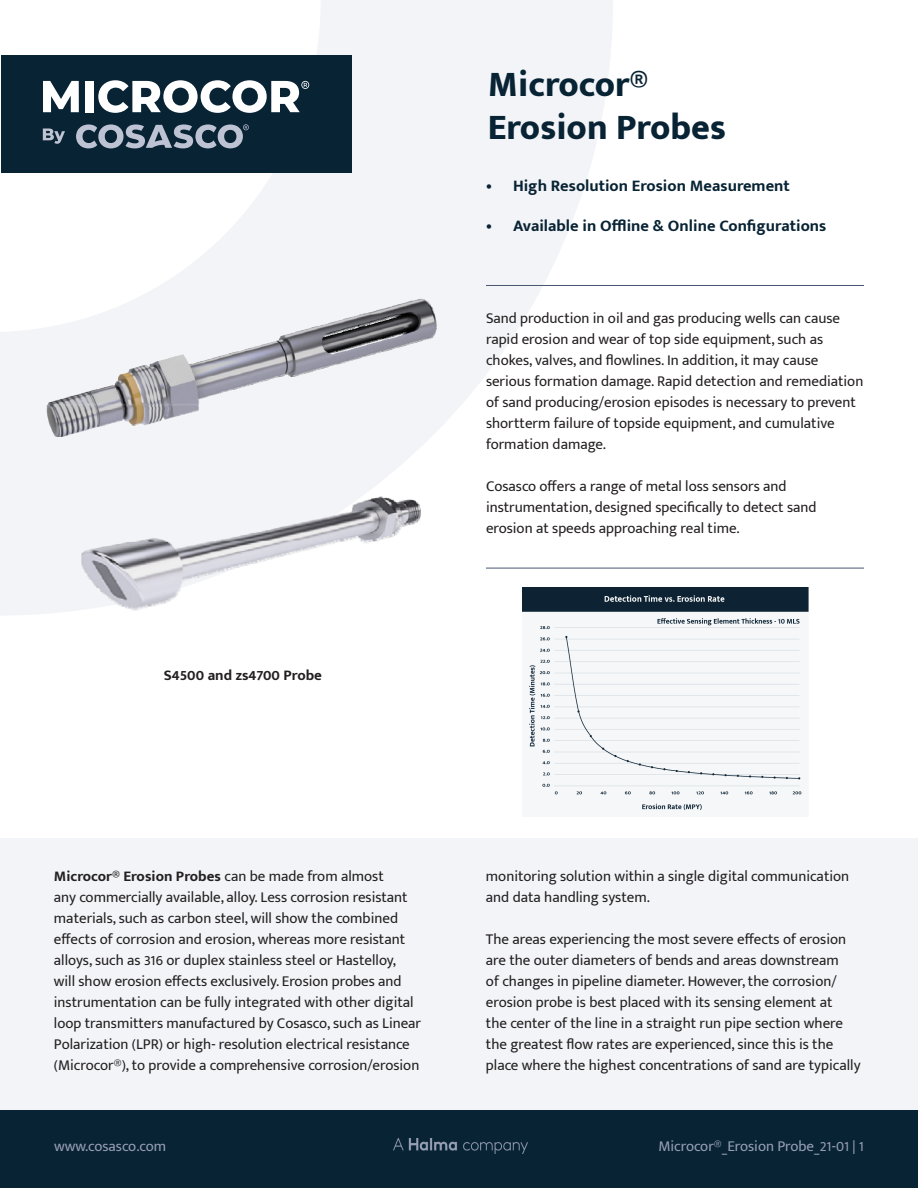
<style>
.page{position:relative;width:918px;height:1188px;background:#fff}
.page>*{position:absolute;margin:0;border:0;box-sizing:border-box;transform-origin:0 0}
.t1{font:800 36px "Mukta Mahee";color:#082334}
.t2{font:700 16.5px "Mukta Mahee";color:#082334}
.t3{font:15px/21px "Mukta Mahee";color:#231f20}
.t4{font:15px "Mukta Mahee";color:#969eb3}
.t5{font:700 15px "Mukta Mahee";color:#231f20}
.s1{font-weight:700}
</style>
<div class="page">
<svg style="left:0;top:0;width:613px;height:615px;fill:#f2f4f7"></svg>
<div style="left:0;top:1108px;width:918px;height:80px;background:#082334"></div>
<img style="left:394px;top:1138px;width:133px;height:16px">
<div style="left:0;top:838px;width:918px;height:271px;background:#f2f4f7"></div>
<img style="left:23px;top:288px;width:457px;height:148px">
<img style="left:68px;top:474px;width:379px;height:141px">
<hr style="left:486px;top:568px;width:378px;height:1px;background:#4b5773">
<hr style="left:486px;top:285px;width:378px;height:1px;background:#4b5773">
<div style="left:1px;top:55px;width:350px;height:118px;background:#082334"></div>
<svg style="left:43px;top:81px;width:36px;height:31px"></svg>
<div style="left:85px;top:81px;width:9px;height:31px;background:#fff"></div>
<svg style="left:98px;top:80px;width:211px;height:33px"></svg>
<svg style="left:43px;top:128px;width:22px;height:16px"></svg>
<svg style="left:76px;top:124px;width:173px;height:24px"></svg>
<img style="left:523px;top:588px;width:286px;height:223px">
<p class="t1" style="left:488px;top:62px;width:162px">Microcor®</p>
<p class="t1" style="left:488px;top:105px;width:240px">Erosion Probes</p>
<p class="t2" style="left:486px;top:176px;width:305px">• High Resolution Erosion Measurement</p>
<p class="t2" style="left:486px;top:216px;width:342px">• Available in Offline &amp; Online Configurations</p>
<p class="t5" style="left:164px;top:666px;width:160px">S4500 and zs4700 Probe</p>
<p class="t3" style="left:486px;top:307px;width:379px">Sand production in oil and gas producing wells can cause rapid erosion and wear of top side equipment, such as chokes, valves, and flowlines. In addition, it may cause serious formation damage. Rapid detection and remediation of sand producing/erosion episodes is necessary to prevent shortterm failure of topside equipment, and cumulative formation damage.</p>
<p class="t3" style="left:486px;top:475px;width:332px">Cosasco offers a range of metal loss sensors and instrumentation, designed specifically to detect sand erosion at speeds approaching real time.</p>
<p class="t3" style="left:54px;top:865px;width:369px"><span class="s1">Microcor® Erosion Probes</span> can be made from almost<br>any commercially available, alloy. Less corrosion resistant materials, such as carbon steel, will show the combined effects of corrosion and erosion, whereas more resistant alloys, such as 316 or duplex stainless steel or Hastelloy,<br>will show erosion effects exclusively. Erosion probes and instrumentation can be fully integrated with other digital loop transmitters manufactured by Cosasco, such as Linear Polarization (LPR) or high- resolution electrical resistance (Microcor®), to provide a comprehensive corrosion/erosion</p>
<p class="t3" style="left:486px;top:865px;width:365px">monitoring solution within a single digital communication and data handling system.</p>
<p class="t3" style="left:486px;top:928px;width:376px">The areas experiencing the most severe effects of erosion are the outer diameters of bends and areas downstream<br>of changes in pipeline diameter. However, the corrosion/ erosion probe is best placed with its sensing element at<br>the center of the line in a straight run pipe section where the greatest flow rates are experienced, since this is the place where the highest concentrations of sand are typically</p>
<p class="t4" style="left:54px;top:1137px;width:114px">www.cosasco.com</p>
<p class="t4" style="left:658px;top:1137px;width:207px">Microcor®_Erosion Probe_21-01 | 1</p>
</div>
